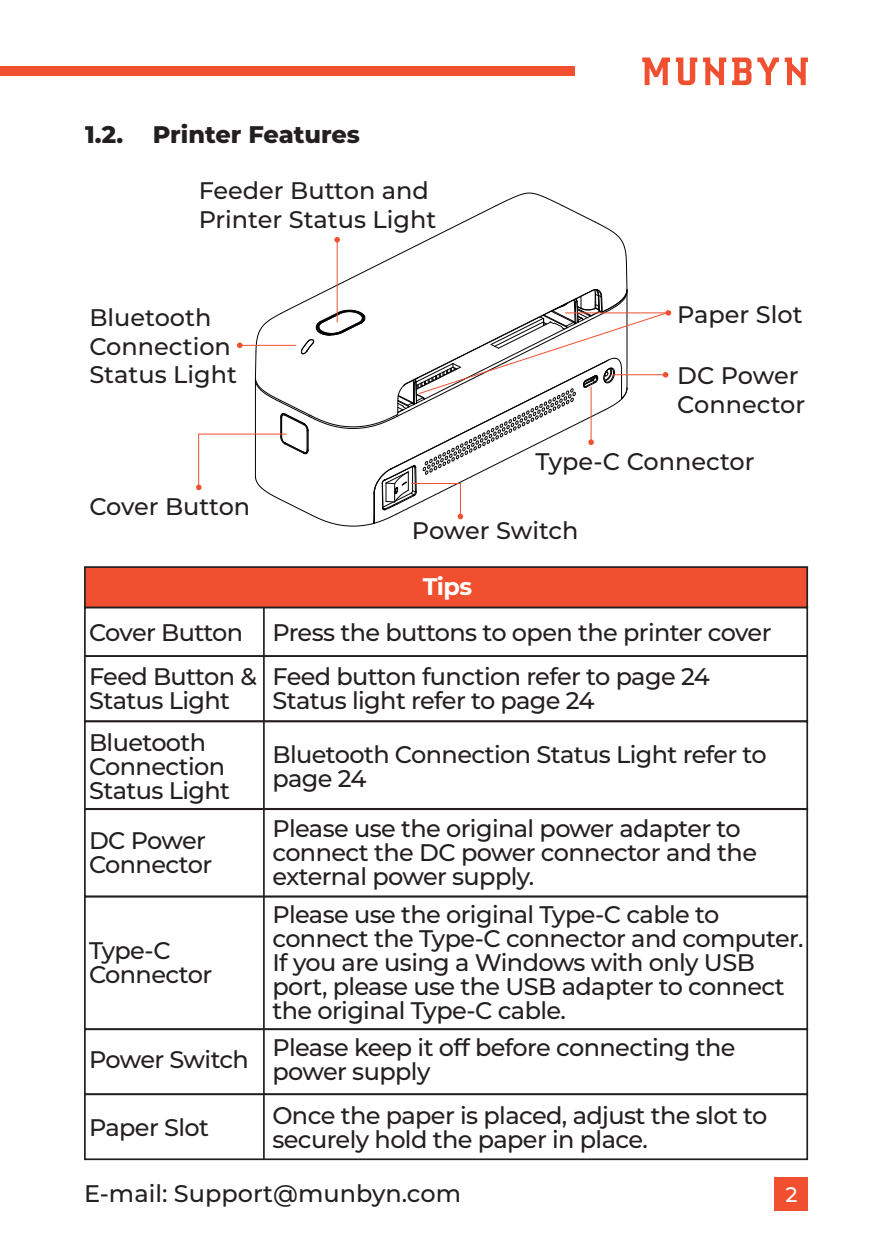
<style>
.page{position:relative;width:893px;height:1259px;background:#fff}
.page>*{position:absolute;margin:0;border:0;box-sizing:border-box;transform-origin:0 0}
.t1{font:500 24px/24px "Montserrat";letter-spacing:-.025em;color:#231f20}
.t2{font:500 24px/28.8px "Montserrat";color:#231f20}
.t3{font:800 24px "Montserrat";color:#231f20}
.t4{font:700 24px "Montserrat";color:#fff}
.t5{font:500 21px "Montserrat";color:#fff}
</style>
<div class="page">
<svg style="left:785px;top:57px;width:23px;height:28px"></svg>
<svg style="left:757px;top:57px;width:22px;height:28px"></svg>
<svg style="left:642px;top:57px;width:28px;height:28px"></svg>
<svg style="left:676px;top:57px;width:21px;height:28px"></svg>
<svg style="left:703px;top:57px;width:23px;height:28px"></svg>
<svg style="left:732px;top:57px;width:19px;height:28px"></svg>
<div style="left:775px;top:1177px;width:33px;height:33px;background:#f0502f"></div>
<div style="left:0;top:67px;width:575px;height:9px;background:#f05030"></div>
<svg style="left:196px;top:192px;width:475px;height:335px"></svg>
<div style="left:84px;top:566px;width:724px;height:42px;background:#f0502f;border:2px solid #231f20"></div>
<div style="left:84px;top:655px;width:724px;height:67px;border:2px solid #231f20"></div>
<div style="left:84px;top:1093px;width:724px;height:67px;border:2px solid #231f20"></div>
<div style="left:84px;top:720px;width:724px;height:89px;border:2px solid #231f20"></div>
<div style="left:84px;top:808px;width:724px;height:89px;border:2px solid #231f20"></div>
<div style="left:84px;top:895px;width:724px;height:135px;border:2px solid #231f20"></div>
<hr style="left:263px;top:607px;width:2px;height:552px;background:#231f20">
<p class="t3" style="left:85px;top:117px;width:277px">1.2. Printer Features</p>
<p class="t2" style="left:199px;top:175px;width:239px">Feeder Button and<br>Printer Status Light</p>
<p class="t2" style="left:89px;top:302px;width:149px">Bluetooth<br>Connection<br>Status Light</p>
<p class="t1" style="left:89px;top:493px;width:162px">Cover Button</p>
<p class="t2" style="left:677px;top:299px;width:127px">Paper Slot</p>
<p class="t2" style="left:677px;top:360px;width:129px">DC Power<br>Connector</p>
<p class="t2" style="left:536px;top:446px;width:221px">Type-C Connector</p>
<p class="t1" style="left:412px;top:517px;width:168px">Power Switch</p>
<p class="t1" style="left:89px;top:610px;width:169px;line-height:44.1px">Cover Button<br>Feed Button &amp;</p>
<p class="t1" style="left:89px;top:688px;width:143px">Status Light</p>
<p class="t4" style="left:423px;top:569px;width:51px">Tips</p>
<p class="t1" style="left:272px;top:620px;width:501px">Press the buttons to open the printer cover</p>
<p class="t1" style="left:272px;top:664px;width:439px">Feed button function refer to page 24<br>Status light refer to page 24</p>
<p class="t1" style="left:89px;top:729px;width:143px">Bluetooth<br>Connection<br>Status Light</p>
<p class="t1" style="left:272px;top:741px;width:496px">Bluetooth Connection Status Light refer to page 24</p>
<p class="t1" style="left:89px;top:827px;width:125px">DC Power<br>Connector</p>
<p class="t1" style="left:272px;top:815px;width:486px">Please use the original power adapter to connect the DC power connector and the external power supply.</p>
<p class="t1" style="left:89px;top:937px;width:125px">Type-C<br>Connector</p>
<p class="t1" style="left:89px;top:1046px;width:161px">Power Switch</p>
<p class="t1" style="left:89px;top:1114px;width:122px">Paper Slot</p>
<p class="t1" style="left:272px;top:901px;width:533px">Please use the original Type-C cable to connect the Type-C connector and computer.<br>If you are using a Windows with only USB port, please use the USB adapter to connect the original Type-C cable.</p>
<p class="t1" style="left:272px;top:1034px;width:465px">Please keep it off before connecting the power supply</p>
<p class="t1" style="left:272px;top:1102px;width:496px">Once the paper is placed, adjust the slot to securely hold the paper in place.</p>
<p class="t2" style="left:84px;top:1178px;width:378px">E-mail: Support@munbyn.com</p>
<p class="t5" style="left:785px;top:1180px;width:14px">2</p>
</div>
